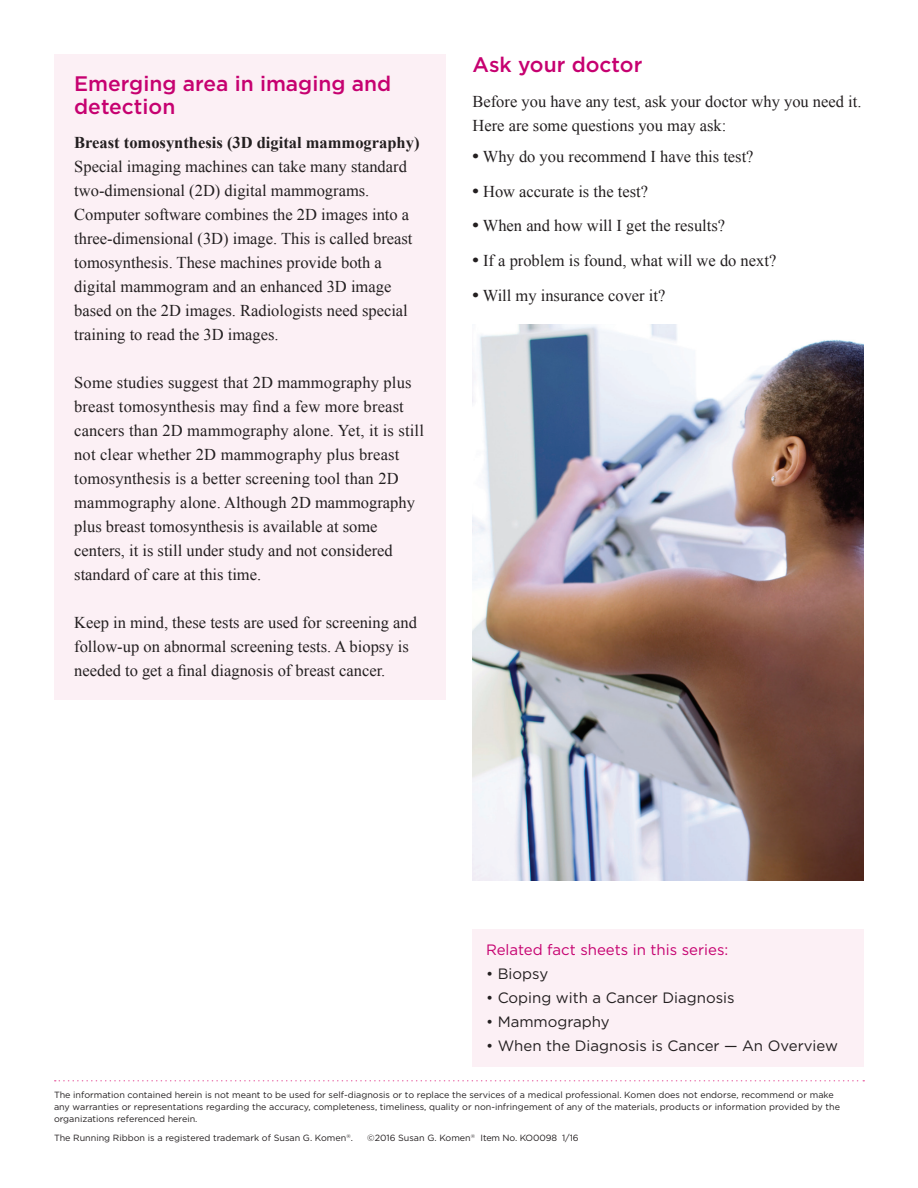
<style>
.page{position:relative;width:918px;height:1188px;background:#fff}
.page>*{position:absolute;margin:0;border:0;box-sizing:border-box;transform-origin:0 0}
.t1{font:500 21px/22.5px "Gotham";color:#c60170}
.t2{font:16.5px/24px "Times New Roman";color:#231f20}
.t3{font:700 16.5px "Times New Roman";color:#231f20}
.t4{font:15px "Gotham";color:#231f20}
.t5{font:15px "Gotham";color:#c60170}
.t6{font:9px/12px "Gotham";color:#231f20}
.s1{font-weight:700;font-size:18px}
</style>
<div class="page">
<svg style="left:55px;top:1080px;width:809px;height:2px"></svg>
<div style="left:54px;top:54px;width:392px;height:646px;background:#fcf0f5"></div>
<div style="left:472px;top:929px;width:392px;height:137px;background:#fcf0f5"></div>
<img style="left:472px;top:325px;width:392px;height:556px">
<p class="t1" style="left:74px;top:72px;width:318px">Emerging area in imaging and detection</p>
<p class="t3" style="left:74px;top:131px;width:347px">Breast tomosynthesis (3D digital mammography)</p>
<p class="t2" style="left:74px;top:155px;width:340px">Special imaging machines can take many standard two-dimensional (2D) digital mammograms.<br>Computer software combines the 2D images into a three-dimensional (3D) image. This is called breast tomosynthesis. These machines provide both a digital mammogram and an enhanced 3D image based on the 2D images. Radiologists need special training to read the 3D images.</p>
<p class="t2" style="left:74px;top:371px;width:351px">Some studies suggest that 2D mammography plus breast tomosynthesis may find a few more breast cancers than 2D mammography alone. Yet, it is still not clear whether 2D mammography plus breast tomosynthesis is a better screening tool than 2D mammography alone. Although 2D mammography plus breast tomosynthesis is available at some centers, it is still under study and not considered standard of care at this time.</p>
<p class="t2" style="left:74px;top:611px;width:344px">Keep in mind, these tests are used for screening and follow-up on abnormal screening tests. A biopsy is needed to get a final diagnosis of breast cancer.</p>
<p class="t1" style="left:472px;top:53px;width:171px">Ask your doctor</p>
<p class="t2" style="left:472px;top:89px;width:391px">Before you have any test, ask your doctor why you need it.<br>Here are some questions you may ask:</p>
<p class="t2" style="left:472px;top:144px;width:283px"><span class="s1">•</span> Why do you recommend I have this test?</p>
<p class="t2" style="left:472px;top:179px;width:177px"><span class="s1">•</span> How accurate is the test?</p>
<p class="t2" style="left:472px;top:214px;width:254px"><span class="s1">•</span> When and how will I get the results?</p>
<p class="t2" style="left:472px;top:248px;width:305px"><span class="s1">•</span> If a problem is found, what will we do next?</p>
<p class="t2" style="left:472px;top:283px;width:194px"><span class="s1">•</span> Will my insurance cover it?</p>
<p class="t5" style="left:486px;top:941px;width:244px">Related fact sheets in this series:</p>
<p class="t4" style="left:486px;top:965px;width:64px">• Biopsy</p>
<p class="t4" style="left:486px;top:989px;width:250px">• Coping with a Cancer Diagnosis</p>
<p class="t4" style="left:486px;top:1013px;width:125px">• Mammography</p>
<p class="t4" style="left:486px;top:1037px;width:353px">• When the Diagnosis is Cancer — An Overview</p>
<p class="t6" style="left:54px;top:1089px;width:788px">The information contained herein is not meant to be used for self-diagnosis or to replace the services of a medical professional. Komen does not endorse, recommend or make any warranties or representations regarding the accuracy, completeness, timeliness, quality or non-infringement of any of the materials, products or information provided by the organizations referenced herein.</p>
<p class="t6" style="left:54px;top:1132px;width:300px">The Running Ribbon is a registered trademark of Susan G. Komen<sup>®</sup>.</p>
<p class="t6" style="left:367px;top:1132px;width:213px">©2016 Susan G. Komen<sup>®</sup> Item No. KO0098 1/16</p>
</div>
